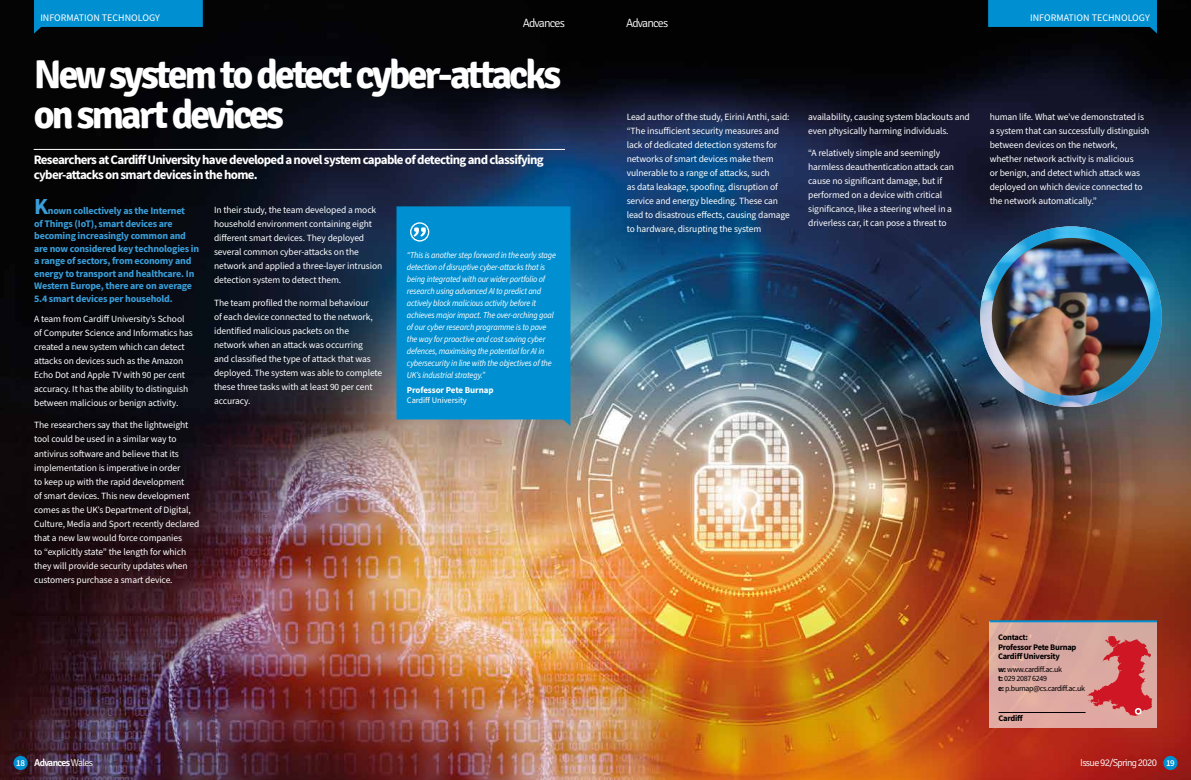
<style>
.page{position:relative;width:1191px;height:780px;background:#fff}
.page>*{position:absolute;margin:0;border:0;box-sizing:border-box;transform-origin:0 0}
.t1{font:700 40px/40px "Signika";letter-spacing:-.07em;color:#fff}
.t2{font:700 23px "Source Sans Pro";color:#3a9ed9}
.t3{font:700 13px/15px "Source Sans Pro";letter-spacing:-.05em;color:#fff}
.t4{font:300 12px "Signika";letter-spacing:-.07em;color:#fff}
.t5{font:700 10px/12.6px "Source Sans Pro";letter-spacing:-.02em;color:#3a9ed9}
.t6{font:10px "Source Sans Pro";color:#fff}
.t7{font:300 10px "Signika";letter-spacing:-.07em;color:#fff}
.t8{font:600 10px "Signika";letter-spacing:-.07em;color:#fff}
.t9{font:9.5px/14px "Source Sans Pro";letter-spacing:-.01em;color:#fff}
.t10{font:italic 9px/12px "Source Sans Pro";letter-spacing:-.02em;color:#fff;scale:.92 1}
.t11{font:700 9px "Source Sans Pro";letter-spacing:-.01em;color:#fff}
.t12{font:600 9px "Source Sans Pro";color:#fff}
.t13{font:700 8.5px/9.5px "Source Sans Pro";letter-spacing:-.03em;color:#000}
.t14{font:8.5px "Source Sans Pro";letter-spacing:-.01em;color:#fff}
.t15{font:8px/9.5px "Source Sans Pro";letter-spacing:-.04em;color:#000}
.s1{font-weight:700}
.s2{font-weight:300}
</style>
<div class="page">
<img style="left:0;top:0;width:1191px;height:780px">
<img style="left:980px;top:226px;width:181px;height:181px">
<svg style="left:980px;top:226px;width:181px;height:181px;background:#58afde"></svg>
<img style="left:991px;top:238px;width:159px;height:158px">
<div style="left:989px;top:621px;width:168px;height:106px;background:#dba9a1"></div>
<hr style="left:989px;top:620px;width:168px;height:2px;background:#008fd1">
<svg style="left:1087px;top:636px;width:65px;height:79px"></svg>
<hr style="left:998px;top:712px;width:87px;height:1px;background:#000">
<div style="left:396px;top:206px;width:174px;height:220px;background:#008fd1"></div>
<svg style="left:413px;top:227px;width:13px;height:10px"></svg>
<div style="left:410px;top:222px;width:19px;height:19px;border:1px solid #fff;border-radius:50%"></div>
<svg style="left:34px;top:0;width:169px;height:34px;background:#0072a7"></svg>
<svg style="left:988px;top:0;width:169px;height:34px;background:#0072a6"></svg>
<div style="left:13px;top:755px;width:15px;height:15px;background:#008fd1;border-radius:50%"></div>
<div style="left:1163px;top:755px;width:14px;height:15px;background:#008fd1;border-radius:50%"></div>
<hr style="left:34px;top:149px;width:531px;height:1px;background:#fff">
<p class="t6" style="left:40px;top:11px;width:121px">INFORMATION TECHNOLOGY</p>
<p class="t6" style="left:1030px;top:11px;width:121px">INFORMATION TECHNOLOGY</p>
<p class="t4" style="left:523px;top:16px;width:44px">Advances</p>
<p class="t4" style="left:626px;top:16px;width:44px">Advances</p>
<h1 class="t1" style="left:34px;top:55px;width:529px">New system to detect cyber-attacks on smart devices</h1>
<h3 class="t3" style="left:34px;top:152px;width:512px">Researchers at Cardiff University have developed a novel system capable of detecting and classifying cyber-attacks on smart devices in the home.</h3>
<h2 class="t2" style="left:34px;top:191px;width:16px">K</h2>
<p class="t9" style="left:214px;top:203px;width:170px">In their study, the team developed a mock household environment containing eight different smart devices. They deployed several common cyber-attacks on the network and applied a three-layer intrusion detection system to detect them.</p>
<p class="t9" style="left:214px;top:296px;width:170px">The team profiled the normal behaviour<br>of each device connected to the network, identified malicious packets on the network when an attack was occurring<br>and classified the type of attack that was deployed. The system was able to complete these three tasks with at least 90 per cent accuracy.</p>
<p class="t5" style="left:34px;top:204px;width:167px;text-indent:14px">nown collectively as the Internet<br>of Things (IoT), smart devices are becoming increasingly common and are now considered key technologies in a range of sectors, from economy and energy to transport and healthcare. In Western Europe, there are on average 5.4 smart devices per household.</p>
<p class="t9" style="left:34px;top:312px;width:160px">A team from Cardiff University’s School of Computer Science and Informatics has created a new system which can detect attacks on devices such as the Amazon Echo Dot and Apple TV with 90 per cent accuracy. It has the ability to distinguish between malicious or benign activity.</p>
<p class="t9" style="left:34px;top:418px;width:167px">The researchers say that the lightweight tool could be used in a similar way to antivirus software and believe that its implementation is imperative in order<br>to keep up with the rapid development<br>of smart devices. This new development comes as the UK’s Department of Digital, Culture, Media and Sport recently declared that a new law would force companies<br>to “explicitly state” the length for which they will provide security updates when customers purchase a smart device.</p>
<p class="t10" style="left:407px;top:249px;width:164px">“This is another step forward in the early stage detection of disruptive cyber-attacks that is being integrated with our wider portfolio of research using advanced AI to predict and actively block malicious activity before it achieves major impact. The over-arching goal of our cyber research programme is to pave the way for proactive and cost saving cyber defences, maximising the potential for AI in cybersecurity in line with the objectives of the UK’s industrial strategy.”</p>
<p class="t11" style="left:407px;top:383px;width:88px">Professor Pete Burnap</p>
<p class="t14" style="left:407px;top:394px;width:61px">Cardiff University</p>
<p class="t9" style="left:626px;top:110px;width:165px">Lead author of the study, Eirini Anthi, said: “The insufficient security measures and lack of dedicated detection systems for networks of smart devices make them vulnerable to a range of attacks, such<br>as data leakage, spoofing, disruption of service and energy bleeding. These can lead to disastrous effects, causing damage to hardware, disrupting the system</p>
<p class="t9" style="left:808px;top:110px;width:163px">availability, causing system blackouts and even physically harming individuals.</p>
<p class="t9" style="left:808px;top:146px;width:147px">“A relatively simple and seemingly harmless deauthentication attack can cause no significant damage, but if performed on a device with critical significance, like a steering wheel in a driverless car, it can pose a threat to</p>
<p class="t9" style="left:989px;top:110px;width:161px">human life. What we’ve demonstrated is a system that can successfully distinguish between devices on the network, whether network activity is malicious<br>or benign, and detect which attack was deployed on which device connected to the network automatically.”</p>
<p class="t13" style="left:998px;top:632px;width:80px">Contact:<br>Professor Pete Burnap<br>Cardiff University</p>
<p class="t15" style="left:998px;top:664px;width:89px"><span class="s1">w:</span> www.cardiff.ac.uk<br><span class="s1">t:</span> 029 2087 6249<br><span class="s1">e:</span> p.burnap@cs.cardiff.ac.uk</p>
<p class="t13" style="left:998px;top:713px;width:26px">Cardiff</p>
<p class="t8" style="left:34px;top:756px;width:60px">Advances <span class="s2">Wales</span></p>
<p class="t7" style="left:1080px;top:757px;width:78px">Issue 92/Spring 2020</p>
<p class="t12" style="left:16px;top:757px;width:10px">18</p>
<p class="t12" style="left:1166px;top:757px;width:10px">19</p>
</div>
